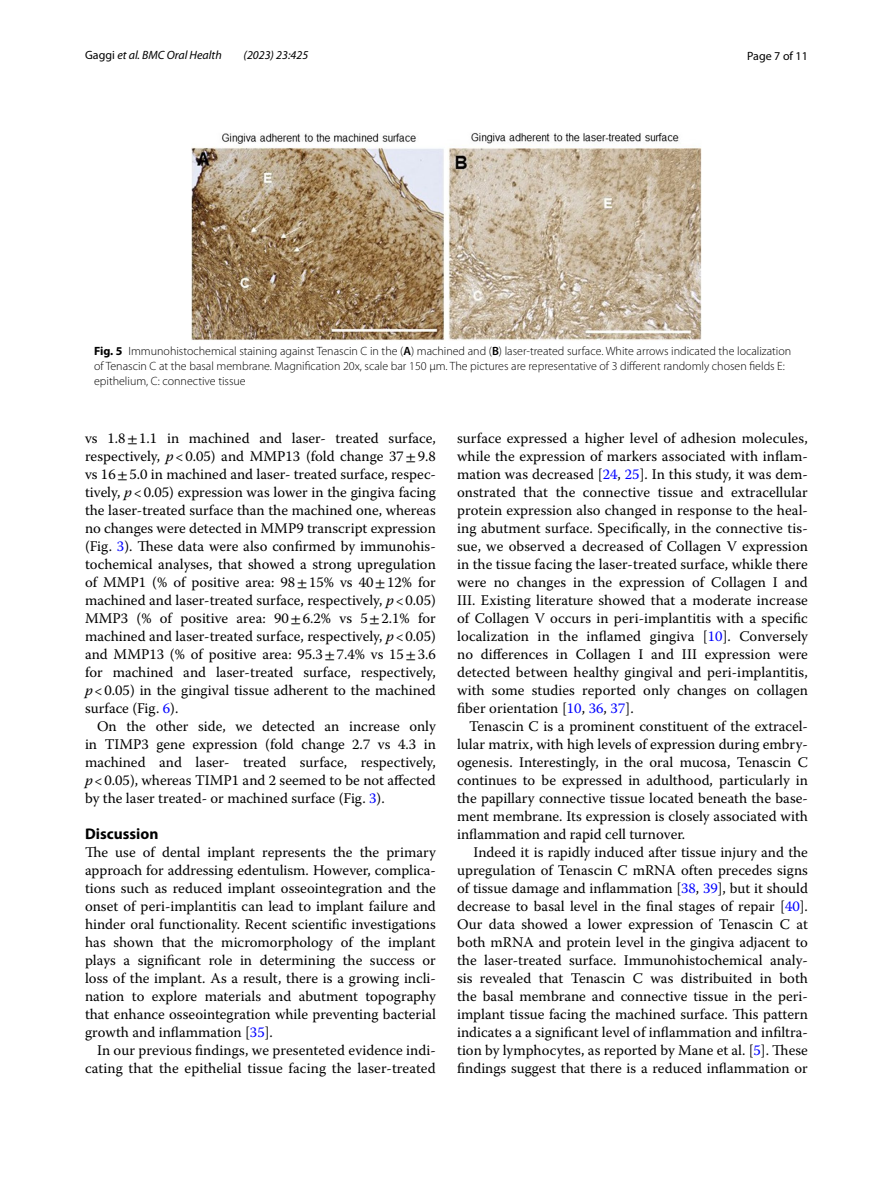
<style>
.page{position:relative;width:893px;height:1187px;background:#fff}
.page>*{position:absolute;margin:0;border:0;box-sizing:border-box;transform-origin:0 0}
.t1{font:700 15.45px "Myriad Pro";color:#000}
.t2{font:14.7px/18px "Warnock Pro";color:#000;text-align:justify}
.t3{font:300 12px/15px "Myriad Pro";color:#000}
.t4{font:italic 12px "Myriad Pro";color:#000}
.t5{font:12px "Myriad Pro";color:#000}
.s1{font-style:normal}
.s2{font-weight:700}
.s3{font-weight:600}
.s4{font-family:"STIX"}
.s5{font-style:italic}
.s6{color:#00f}
</style>
<div class="page">
<img style="left:191px;top:133px;width:511px;height:207px">
<p class="t4" style="left:85px;top:48px;width:138px"><span class="s1">Gaggi</span> et al. BMC Oral Health</p>
<p class="t4" style="left:244px;top:48px;width:66px">(2023) 23:425</p>
<p class="t5" style="left:747px;top:48px;width:62px">Page 7 of 11</p>
<p class="t3" style="left:94px;top:344px;width:699px"><span class="s2">Fig. 5</span> Immunohistochemical staining against Tenascin C in the (<span class="s3">A</span>) machined and (<span class="s3">B</span>) laser-treated surface. White arrows indicated the localization of Tenascin C at the basal membrane. Magnification 20x, scale bar 150 μm. The pictures are representative of 3 different randomly chosen fields E: epithelium, C: connective tissue</p>
<p class="t2" style="left:85px;top:428px;width:352px">vs 1.8<span class="s4">±</span>1.1 in machined and laser- treated surface, respectively, <span class="s5">p</span>&lt;0.05) and MMP13 (fold change 37<span class="s4">±</span>9.8 vs 16<span class="s4">±</span>5.0 in machined and laser- treated surface, respec&shy;tively, <span class="s5">p</span>&lt;0.05) expression was lower in the gingiva facing the laser-treated surface than the machined one, whereas no changes were detected in MMP9 transcript expression (Fig. <span class="s6">3</span>). These data were also confirmed by immunohis&shy;tochemical analyses, that showed a strong upregulation of MMP1 (% of positive area: 98<span class="s4">±</span>15% vs 40<span class="s4">±</span>12% for machined and laser-treated surface, respectively, <span class="s5">p</span>&lt;0.05)<br>MMP3 (% of positive area: 90<span class="s4">±</span>6.2% vs 5<span class="s4">±</span>2.1% for machined and laser-treated surface, respectively, <span class="s5">p</span>&lt;0.05) and MMP13 (% of positive area: 95.3<span class="s4">±</span>7.4% vs 15<span class="s4">±</span>3.6 for machined and laser-treated surface, respectively, <span class="s5">p</span>&lt;0.05) in the gingival tissue adherent to the machined surface (Fig. <span class="s6">6</span>).</p>
<p class="t2" style="left:85px;top:716px;width:352px;text-indent:12px">On the other side, we detected an increase only in TIMP3 gene expression (fold change 2.7 vs 4.3 in machined and laser- treated surface, respectively, <span class="s5">p</span>&lt;0.05), whereas TIMP1 and 2 seemed to be not affected by the laser treated- or machined surface (Fig. <span class="s6">3</span>).</p>
<p class="t1" style="left:85px;top:823px;width:75px">Discussion</p>
<p class="t2" style="left:85px;top:842px;width:352px">The use of dental implant represents the the primary approach for addressing edentulism. However, complica&shy;tions such as reduced implant osseointegration and the onset of peri-implantitis can lead to implant failure and hinder oral functionality. Recent scientific investigations has shown that the micromorphology of the implant plays a significant role in determining the success or loss of the implant. As a result, there is a growing incli&shy;nation to explore materials and abutment topography that enhance osseointegration while preventing bacterial growth and inflammation [<span class="s6">35</span>].</p>
<p class="t2" style="left:85px;top:1040px;width:352px;text-align:right">In our previous findings, we presenteted evidence indi&shy;cating that the epithelial tissue facing the laser-treated</p>
<p class="t2" style="left:457px;top:428px;width:352px">surface expressed a higher level of adhesion molecules, while the expression of markers associated with inflam&shy;mation was decreased [<span class="s6">24</span>, <span class="s6">25</span>]. In this study, it was dem&shy;onstrated that the connective tissue and extracellular protein expression also changed in response to the heal&shy;ing abutment surface. Specifically, in the connective tis&shy;sue, we observed a decreased of Collagen V expression in the tissue facing the laser-treated surface, whikle there were no changes in the expression of Collagen I and III. Existing literature showed that a moderate increase of Collagen V occurs in peri-implantitis with a specific localization in the inflamed gingiva [<span class="s6">10</span>]. Conversely no differences in Collagen I and III expression were detected between healthy gingival and peri-implantitis, with some studies reported only changes on collagen fiber orientation [<span class="s6">10</span>, <span class="s6">36</span>, <span class="s6">37</span>].</p>
<p class="t2" style="left:457px;top:716px;width:352px;text-indent:12px">Tenascin C is a prominent constituent of the extracel&shy;lular matrix, with high levels of expression during embry&shy;ogenesis. Interestingly, in the oral mucosa, Tenascin C continues to be expressed in adulthood, particularly in the papillary connective tissue located beneath the base&shy;ment membrane. Its expression is closely associated with inflammation and rapid cell turnover.</p>
<p class="t2" style="left:457px;top:842px;width:352px;text-indent:16px">Indeed it is rapidly induced after tissue injury and the upregulation of Tenascin C mRNA often precedes signs of tissue damage and inflammation [<span class="s6">38</span>, <span class="s6">39</span>], but it should decrease to basal level in the final stages of repair [<span class="s6">40</span>].<br>Our data showed a lower expression of Tenascin C at both mRNA and protein level in the gingiva adjacent to the laser-treated surface. Immunohistochemical analy&shy;sis revealed that Tenascin C was distribuited in both the basal membrane and connective tissue in the peri&shy;implant tissue facing the machined surface. This pattern indicates a a significant level of inflammation and infiltra&shy;tion by lymphocytes, as reported by Mane et al. [<span class="s6">5</span>]. These findings suggest that there is a reduced inflammation or</p>
</div>
